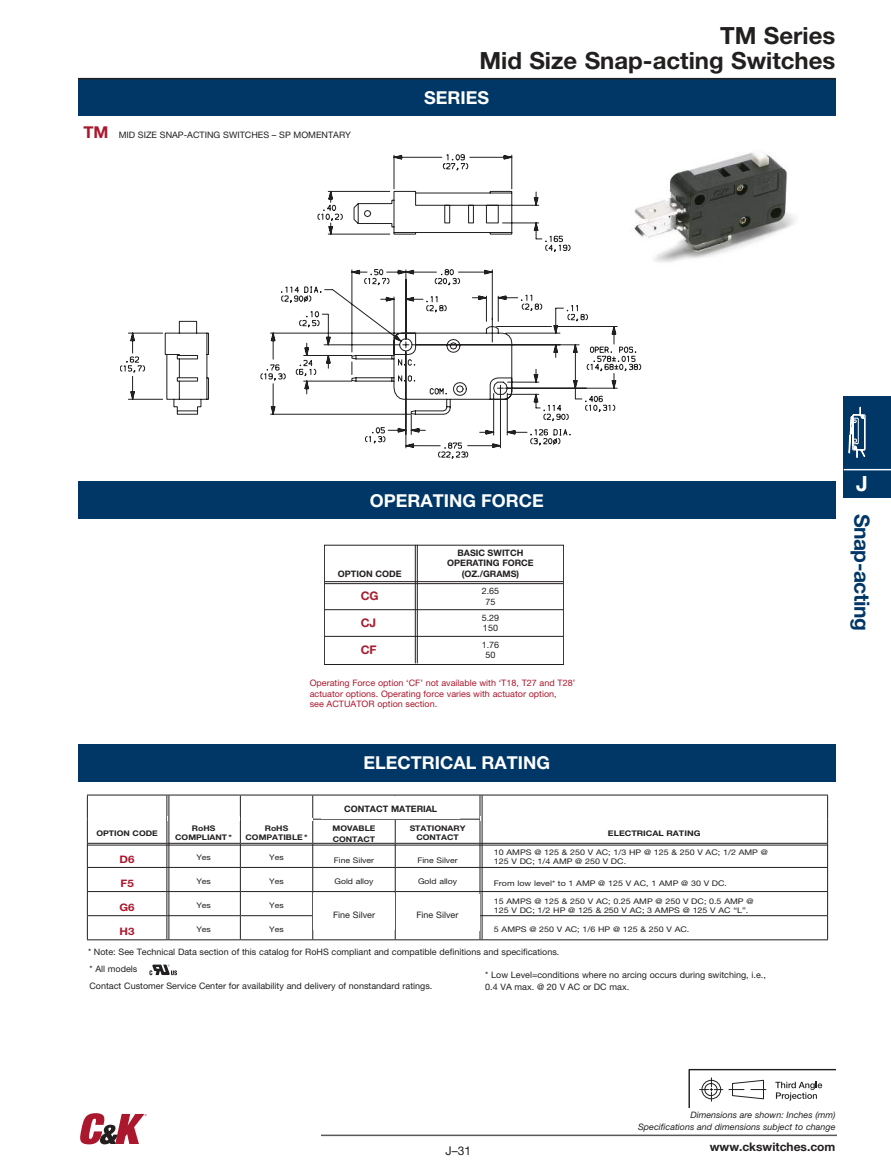
<style>
.page{position:relative;width:891px;height:1175px;background:#fff}
.page>*{position:absolute;margin:0;border:0;box-sizing:border-box;transform-origin:0 0}
.t1{font:700 23.7px/25.2px "Helvetica Neue LT Std";color:#221f1f;text-align:right}
.t2{font:700 21px "Helvetica Neue";letter-spacing:-.025em;color:#003767}
.t3{font:700 21px "Helvetica Neue";color:#fff}
.t4{font:700 17.85px "Helvetica Neue LT Std";color:#fff}
.t5{font:12px "Helvetica Neue LT Std";color:#221f1f}
.t6{font:700 11.85px "Helvetica Neue LT Std";color:#221f1f}
.t7{font:700 11.85px "Helvetica Neue LT Std";color:#a51d30}
.t8{font:700 10.35px "Helvetica Neue LT Std";color:#ab182d;scale:1.12 1}
.t9{font:8.85px/16.4px "Helvetica Neue LT Std";color:#221f1f}
.t10{font:8.85px/10.4px "Helvetica Neue LT Std";color:#ab182d}
.t11{font:italic 8.85px/11.9px "Helvetica Neue LT Std";color:#221f1f;text-align:right}
.t12{font:700 8.85px/10.4px "Helvetica Neue LT Std";color:#231f20;text-align:center}
.t13{font:8.85px/10.4px "Helvetica Neue LT Std";color:#231f20;text-align:center}
.t14{font:700 8.85px "Helvetica Neue LT Std";color:#221f1f}
.t15{font:7.8px/9px "Helvetica Neue LT Std";color:#221f1f;scale:1.15 1}
.t16{font:700 7.8px/10.5px "Helvetica Neue LT Std";color:#221f1f;scale:1.12 1}
.t17{font:7.8px "Helvetica Neue LT Std";color:#221f1f;scale:1.12 1}
.t18{font:700 7.8px/9px "Helvetica Neue LT Std";color:#221f1f;text-align:center;scale:1.11 1}
.t19{font:7.8px "Helvetica Neue LT Std";color:#221f1f;scale:1.11 1}
.t20{font:700 7.8px "Helvetica Neue LT Std";color:#221f1f;scale:1.15 1}
.s1{font-weight:700;font-size:16.35px;color:#ab182d}
</style>
<div class="page">
<div style="left:844px;top:395px;width:47px;height:102px;background:#003767"></div>
<hr style="left:844px;top:469px;width:47px;height:1px;background:#fff">
<svg style="left:848px;top:406px;width:18px;height:52px"></svg>
<hr style="left:321px;top:1134px;width:516px;height:2px;background:#57585a">
<svg style="left:80px;top:1113px;width:67px;height:31px"></svg>
<svg style="left:688px;top:1068px;width:148px;height:39px"></svg>
<div style="left:78px;top:79px;width:758px;height:37px;background:#003767"></div>
<div style="left:78px;top:482px;width:758px;height:37px;background:#003767"></div>
<div style="left:78px;top:744px;width:758px;height:37px;background:#003767"></div>
<img style="left:641px;top:152px;width:154px;height:110px">
<svg style="left:120px;top:154px;width:521px;height:305px"></svg>
<svg style="left:88px;top:795px;width:739px;height:144px"></svg>
<hr style="left:87px;top:794px;width:80px;height:1px;background:#221f1f">
<hr style="left:167px;top:794px;width:73px;height:1px;background:#221f1f">
<hr style="left:240px;top:794px;width:73px;height:1px;background:#221f1f">
<hr style="left:313px;top:794px;width:82px;height:1px;background:#221f1f">
<hr style="left:395px;top:794px;width:85px;height:1px;background:#221f1f">
<hr style="left:480px;top:794px;width:348px;height:1px;background:#221f1f">
<hr style="left:87px;top:818px;width:80px;height:1px;background:#221f1f">
<hr style="left:313px;top:818px;width:82px;height:1px;background:#221f1f">
<hr style="left:395px;top:818px;width:85px;height:1px;background:#221f1f">
<hr style="left:87px;top:843px;width:80px;height:1px;background:#221f1f">
<hr style="left:167px;top:843px;width:73px;height:1px;background:#221f1f">
<hr style="left:240px;top:843px;width:73px;height:1px;background:#221f1f">
<hr style="left:313px;top:843px;width:82px;height:1px;background:#221f1f">
<hr style="left:395px;top:843px;width:85px;height:1px;background:#221f1f">
<hr style="left:480px;top:843px;width:348px;height:1px;background:#221f1f">
<hr style="left:87px;top:867px;width:80px;height:1px;background:#221f1f">
<hr style="left:167px;top:867px;width:73px;height:1px;background:#221f1f">
<hr style="left:240px;top:867px;width:73px;height:1px;background:#221f1f">
<hr style="left:313px;top:867px;width:82px;height:1px;background:#221f1f">
<hr style="left:395px;top:867px;width:85px;height:1px;background:#221f1f">
<hr style="left:480px;top:867px;width:348px;height:1px;background:#221f1f">
<hr style="left:87px;top:891px;width:80px;height:1px;background:#221f1f">
<hr style="left:167px;top:891px;width:73px;height:1px;background:#221f1f">
<hr style="left:240px;top:891px;width:73px;height:1px;background:#221f1f">
<hr style="left:313px;top:891px;width:82px;height:1px;background:#221f1f">
<hr style="left:395px;top:891px;width:85px;height:1px;background:#221f1f">
<hr style="left:480px;top:891px;width:348px;height:1px;background:#221f1f">
<hr style="left:87px;top:915px;width:80px;height:1px;background:#221f1f">
<svg style="left:87px;top:795px;width:1px;height:144px"></svg>
<hr style="left:167px;top:915px;width:73px;height:1px;background:#221f1f">
<svg style="left:167px;top:795px;width:1px;height:144px"></svg>
<hr style="left:240px;top:915px;width:73px;height:1px;background:#221f1f">
<svg style="left:240px;top:795px;width:1px;height:144px"></svg>
<svg style="left:312px;top:795px;width:1px;height:144px"></svg>
<hr style="left:395px;top:915px;width:85px;height:1px;background:#221f1f">
<svg style="left:395px;top:795px;width:1px;height:144px"></svg>
<hr style="left:480px;top:915px;width:348px;height:1px;background:#221f1f">
<svg style="left:480px;top:795px;width:1px;height:144px"></svg>
<svg style="left:827px;top:795px;width:1px;height:144px"></svg>
<hr style="left:87px;top:939px;width:80px;height:1px;background:#221f1f">
<hr style="left:167px;top:939px;width:73px;height:1px;background:#221f1f">
<hr style="left:240px;top:939px;width:73px;height:1px;background:#221f1f">
<hr style="left:313px;top:939px;width:82px;height:1px;background:#221f1f">
<hr style="left:395px;top:939px;width:85px;height:1px;background:#221f1f">
<hr style="left:480px;top:939px;width:348px;height:1px;background:#221f1f">
<div style="left:321px;top:796px;width:139px;height:22px;background:#fff"></div>
<div style="left:88px;top:815px;width:78px;height:8px;background:#fff"></div>
<hr style="left:167px;top:816px;width:73px;height:4px;background:#fff">
<hr style="left:241px;top:818px;width:71px;height:3px;background:#fff">
<div style="left:396px;top:893px;width:83px;height:37px;background:#fff"></div>
<div style="left:412px;top:910px;width:51px;height:22px;background:#fff"></div>
<div style="left:313px;top:893px;width:82px;height:36px;background:#fff"></div>
<div style="left:481px;top:816px;width:346px;height:5px;background:#fff"></div>
<hr style="left:169px;top:795px;width:1px;height:144px;background:#221f1f">
<hr style="left:482px;top:795px;width:1px;height:144px;background:#221f1f">
<hr style="left:87px;top:844px;width:740px;height:1px;background:#221f1f">
<div style="left:328px;top:910px;width:52px;height:22px;background:#fff"></div>
<hr style="left:78px;top:78px;width:758px;height:1px;background:#221f1f">
<svg style="left:149px;top:964px;width:28px;height:11px"></svg>
<hr style="left:325px;top:581px;width:238px;height:1px;background:#231f20">
<hr style="left:325px;top:583px;width:238px;height:1px;background:#231f20">
<hr style="left:325px;top:609px;width:238px;height:1px;background:#231f20">
<hr style="left:325px;top:636px;width:238px;height:1px;background:#231f20">
<div style="left:324px;top:545px;width:240px;height:120px;border:1px solid #231f20"></div>
<hr style="left:417px;top:545px;width:1px;height:118px;background:#231f20">
<hr style="left:415px;top:545px;width:1px;height:118px;background:#231f20">
<p class="t9" style="left:84px;top:128px;width:269px"><span class="s1">TM</span> MID SIZE SNAP-ACTING SWITCHES – SP MOMENTARY</p>
<h1 class="t1" style="left:479px;top:25px;width:358px">TM Series<br>Mid Size Snap-acting Switches</h1>
<h3 class="t4" style="left:424px;top:90px;width:66px">SERIES</h3>
<h3 class="t4" style="left:370px;top:494px;width:175px">OPERATING FORCE</h3>
<p class="t12" style="left:338px;top:569px;width:65px">OPTION CODE</p>
<p class="t12" style="left:447px;top:548px;width:88px">BASIC SWITCH<br>OPERATING FORCE (OZ./GRAMS)</p>
<h3 class="t7" style="left:361px;top:591px;width:19px">CG</h3>
<p class="t13" style="left:482px;top:586px;width:19px">2.65<br>75</p>
<h3 class="t7" style="left:361px;top:618px;width:17px">CJ</h3>
<p class="t13" style="left:482px;top:613px;width:19px;text-align:left">5.29<br>150</p>
<h3 class="t7" style="left:361px;top:645px;width:18px">CF</h3>
<p class="t13" style="left:482px;top:639px;width:19px">1.76<br>50</p>
<p class="t10" style="left:310px;top:679px;width:267px">Operating Force option ‘CF’ not available with ‘T18, T27 and T28’ actuator options. Operating force varies with actuator option,<br>see ACTUATOR option section.</p>
<h3 class="t4" style="left:363px;top:756px;width:188px">ELECTRICAL RATING</h3>
<p class="t14" style="left:344px;top:806px;width:95px">CONTACT MATERIAL</p>
<p class="t16" style="left:96px;top:829px;width:56px">OPTION CODE</p>
<p class="t18" style="left:175px;top:824px;width:53px">RoHS<br>COMPLIANT *</p>
<p class="t18" style="left:246px;top:824px;width:57px">RoHS<br>COMPATIBLE *</p>
<p class="t16" style="left:333px;top:824px;width:40px">MOVABLE<br>CONTACT</p>
<p class="t16" style="left:410px;top:824px;width:51px;line-height:9px;text-align:center">STATIONARY<br>CONTACT</p>
<p class="t20" style="left:608px;top:830px;width:82px">ELECTRICAL RATING</p>
<p class="t8" style="left:120px;top:855px;width:15px">D6</p>
<p class="t19" style="left:196px;top:854px;width:15px">Yes</p>
<p class="t19" style="left:269px;top:854px;width:15px">Yes</p>
<p class="t17" style="left:334px;top:856px;width:38px">Fine Silver</p>
<p class="t17" style="left:417px;top:856px;width:38px">Fine Silver</p>
<p class="t15" style="left:494px;top:848px;width:240px">10 AMPS @ 125 &amp; 250 V AC; 1/3 HP @ 125 &amp; 250 V AC; 1/2 AMP @<br>125 V DC; 1/4 AMP @ 250 V DC.</p>
<p class="t8" style="left:120px;top:879px;width:13px">F5</p>
<p class="t19" style="left:196px;top:878px;width:15px">Yes</p>
<p class="t19" style="left:269px;top:878px;width:15px">Yes</p>
<p class="t17" style="left:334px;top:878px;width:36px">Gold alloy</p>
<p class="t17" style="left:418px;top:878px;width:36px">Gold alloy</p>
<p class="t15" style="left:494px;top:879px;width:204px">From low level* to 1 AMP @ 125 V AC, 1 AMP @ 30 V DC.</p>
<p class="t8" style="left:120px;top:903px;width:15px">G6</p>
<p class="t19" style="left:196px;top:902px;width:15px">Yes</p>
<p class="t19" style="left:269px;top:902px;width:15px">Yes</p>
<p class="t15" style="left:494px;top:897px;width:227px">15 AMPS @ 125 &amp; 250 V AC; 0.25 AMP @ 250 V DC; 0.5 AMP @<br>125 V DC; 1/2 HP @ 125 &amp; 250 V AC; 3 AMPS @ 125 V AC “L”.</p>
<p class="t8" style="left:120px;top:927px;width:15px">H3</p>
<p class="t19" style="left:196px;top:926px;width:15px">Yes</p>
<p class="t19" style="left:269px;top:926px;width:15px">Yes</p>
<p class="t15" style="left:494px;top:925px;width:172px">5 AMPS @ 250 V AC; 1/6 HP @ 125 &amp; 250 V AC.</p>
<p class="t9" style="left:333px;top:907px;width:43px">Fine Silver</p>
<p class="t9" style="left:417px;top:907px;width:43px">Fine Silver</p>
<p class="t9" style="left:88px;top:945px;width:473px">* Note: See Technical Data section of this catalog for RoHS compliant and compatible definitions and specifications.</p>
<p class="t9" style="left:89px;top:961px;width:344px">* All models<br>Contact Customer Service Center for availability and delivery of nonstandard ratings.</p>
<p class="t9" style="left:485px;top:970px;width:282px;line-height:11.9px">* Low Level=conditions where no arcing occurs during switching, i.e.,<br>0.4 VA max. @ 20 V AC or DC max.</p>
<h2 class="t3" style="left:856px;top:476px;width:13px">J</h2>
<h2 class="t2" style="left:870px;top:514px;width:118px;rotate:90deg">Snap-acting</h2>
<h3 class="t5" style="left:445px;top:1146px;width:27px">J–31</h3>
<p class="t11" style="left:638px;top:1109px;width:199px">Dimensions are shown: Inches (mm)<br>Specifications and dimensions subject to change</p>
<h3 class="t6" style="left:710px;top:1141px;width:127px">www.ckswitches.com</h3>
</div>
